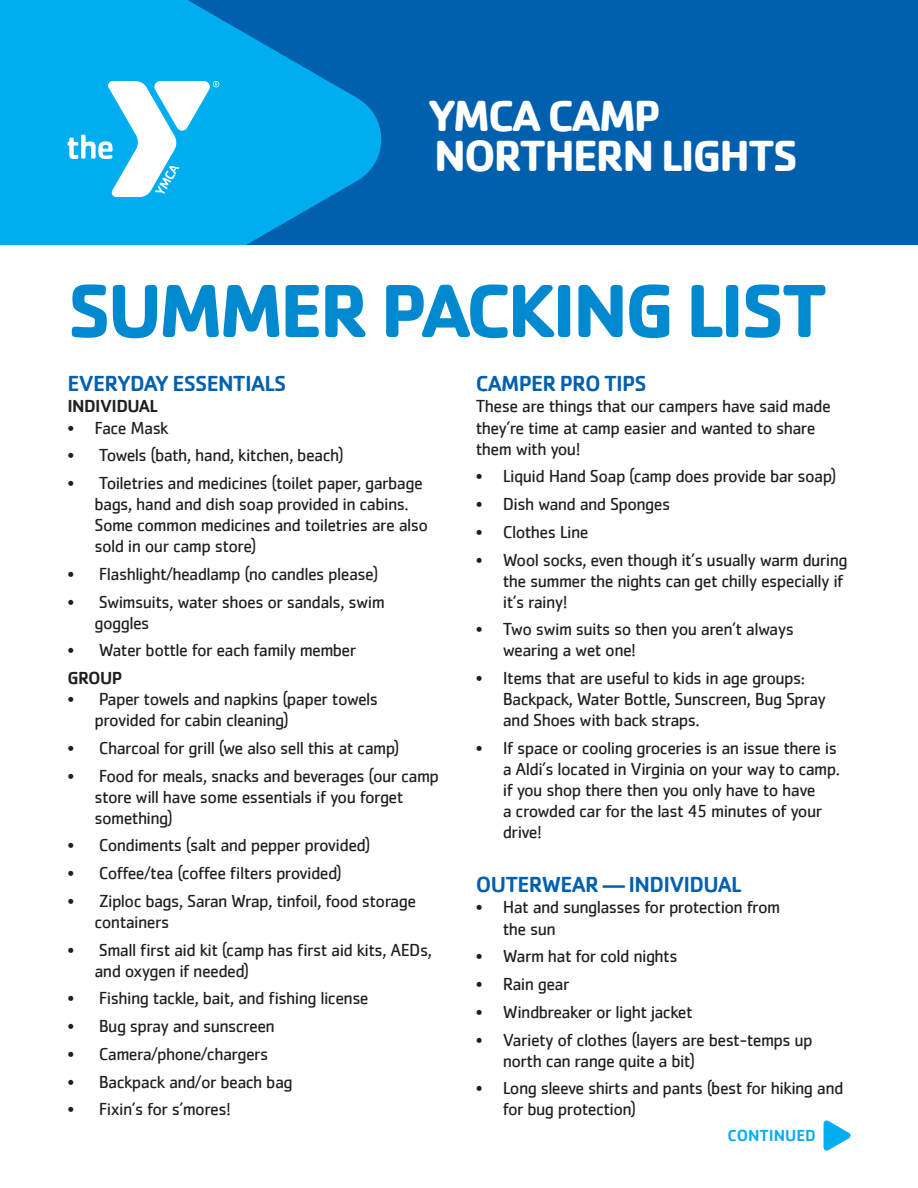
<style>
.page{position:relative;width:918px;height:1188px;background:#fff}
.page>*{position:absolute;margin:0;border:0;box-sizing:border-box;transform-origin:0 0}
.t1{font:700 78px "Cachet";letter-spacing:-.04em;color:#0089cf}
.t2{font:700 45px/40.5px "Cachet";letter-spacing:-.04em;color:#fff}
.t3{font:500 22.5px "Cachet";letter-spacing:-.03em;color:#0160ae}
.t4{font:18px/21px "Cachet";letter-spacing:-.035em;color:#231f20}
.t5{font:500 18px "Cachet";letter-spacing:-.03em;color:#231f20}
.t6{font:500 16.5px "Cachet";color:#00aeef}
</style>
<div class="page">
<div style="left:0;top:0;width:918px;height:244px;background:#0160ae"></div>
<svg style="left:0;top:0;width:381px;height:244px;fill:#00aeef"></svg>
<svg style="left:68px;top:81px;width:151px;height:116px;background:#62cdf5"></svg>
<svg style="left:824px;top:1120px;width:26px;height:31px"></svg>
<h2 class="t2" style="left:428px;top:94px;width:372px">YMCA CAMP<br>NORTHERN LIGHTS</h2>
<h1 class="t1" style="left:68px;top:260px;width:762px">SUMMER PACKING LIST</h1>
<p class="t3" style="left:68px;top:370px;width:220px">EVERYDAY ESSENTIALS</p>
<p class="t5" style="left:68px;top:395px;width:92px">INDIVIDUAL</p>
<p class="t4" style="left:68px;top:417px;width:103px">• Face Mask</p>
<p class="t4" style="left:68px;top:444px;width:278px">• Towels (bath, hand, kitchen, beach)</p>
<p class="t4" style="left:94px;top:472px;width:335px;text-indent:-27px">• Toiletries and medicines (toilet paper, garbage bags, hand and dish soap provided in cabins.<br>Some common medicines and toiletries are also sold in our camp store)</p>
<p class="t4" style="left:68px;top:563px;width:312px">• Flashlight/headlamp (no candles please)</p>
<p class="t4" style="left:94px;top:591px;width:292px;text-indent:-27px">• Swimsuits, water shoes or sandals, swim goggles</p>
<p class="t4" style="left:68px;top:639px;width:290px">• Water bottle for each family member</p>
<p class="t5" style="left:68px;top:667px;width:56px">GROUP</p>
<p class="t4" style="left:94px;top:688px;width:285px;text-indent:-27px">• Paper towels and napkins (paper towels provided for cabin cleaning)</p>
<p class="t4" style="left:68px;top:737px;width:334px">• Charcoal for grill (we also sell this at camp)</p>
<p class="t4" style="left:94px;top:765px;width:346px;text-indent:-27px">• Food for meals, snacks and beverages (our camp store will have some essentials if you forget something)</p>
<p class="t4" style="left:68px;top:835px;width:304px">• Condiments (salt and pepper provided)</p>
<p class="t4" style="left:68px;top:862px;width:276px">• Coffee/tea (coffee filters provided)</p>
<p class="t4" style="left:95px;top:890px;width:323px;text-indent:-27px">• Ziploc bags, Saran Wrap, tinfoil, food storage containers</p>
<p class="t4" style="left:95px;top:939px;width:339px;text-indent:-27px">• Small first aid kit (camp has first aid kits, AEDs, and oxygen if needed)</p>
<p class="t4" style="left:68px;top:988px;width:303px">• Fishing tackle, bait, and fishing license</p>
<p class="t4" style="left:68px;top:1015px;width:209px">• Bug spray and sunscreen</p>
<p class="t4" style="left:68px;top:1043px;width:203px">• Camera/phone/chargers</p>
<p class="t4" style="left:68px;top:1071px;width:227px">• Backpack and/or beach bag</p>
<p class="t4" style="left:68px;top:1099px;width:165px">• Fixin’s for s’mores!</p>
<p class="t3" style="left:476px;top:370px;width:172px">CAMPER PRO TIPS</p>
<p class="t4" style="left:476px;top:396px;width:356px">These are things that our campers have said made they’re time at camp easier and wanted to share them with you!</p>
<p class="t4" style="left:476px;top:465px;width:362px">• Liquid Hand Soap (camp does provide bar soap)</p>
<p class="t4" style="left:476px;top:493px;width:196px">• Dish wand and Sponges</p>
<p class="t4" style="left:476px;top:521px;width:114px">• Clothes Line</p>
<p class="t4" style="left:503px;top:549px;width:346px;text-indent:-27px">• Wool socks, even though it’s usually warm during the summer the nights can get chilly especially if it’s rainy!</p>
<p class="t4" style="left:503px;top:618px;width:293px;text-indent:-27px">• Two swim suits so then you aren’t always wearing a wet one!</p>
<p class="t4" style="left:503px;top:667px;width:325px;text-indent:-27px">• Items that are useful to kids in age groups:<br>Backpack, Water Bottle, Sunscreen, Bug Spray and Shoes with back straps.</p>
<p class="t4" style="left:503px;top:737px;width:339px;text-indent:-27px">• If space or cooling groceries is an issue there is a Aldi’s located in Virginia on your way to camp. if you shop there then you only have to have<br>a crowded car for the last 45 minutes of your drive!</p>
<p class="t3" style="left:476px;top:871px;width:267px">OUTERWEAR — INDIVIDUAL</p>
<p class="t4" style="left:503px;top:897px;width:279px;text-indent:-27px">• Hat and sunglasses for protection from the sun</p>
<p class="t4" style="left:476px;top:945px;width:203px">• Warm hat for cold nights</p>
<p class="t4" style="left:476px;top:973px;width:95px">• Rain gear</p>
<p class="t4" style="left:476px;top:1001px;width:219px">• Windbreaker or light jacket</p>
<p class="t4" style="left:503px;top:1029px;width:312px;text-indent:-27px">• Variety of clothes (layers are best-temps up north can range quite a bit)</p>
<p class="t4" style="left:503px;top:1077px;width:342px;text-indent:-27px">• Long sleeve shirts and pants (best for hiking and for bug protection)</p>
<p class="t6" style="left:728px;top:1126px;width:90px">CONTINUED</p>
</div>
